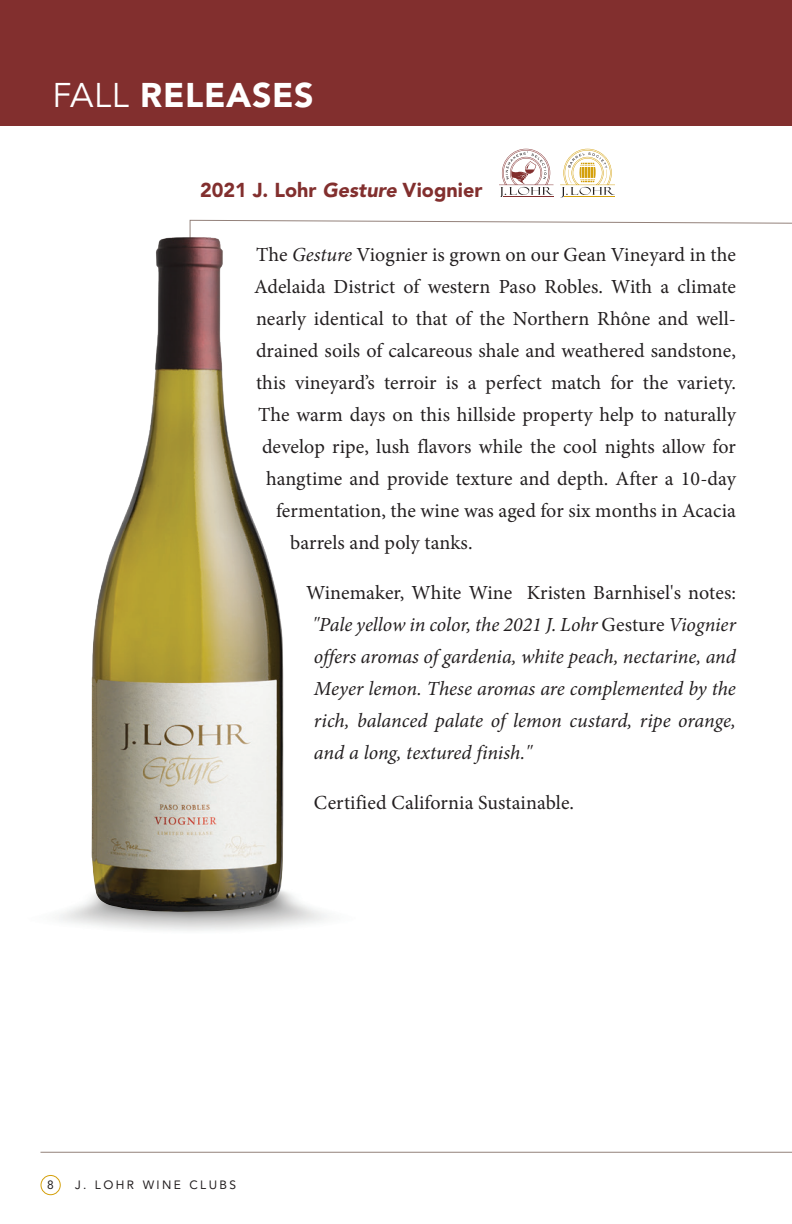
<style>
.page{position:relative;width:792px;height:1224px;background:#fff}
.page>*{position:absolute;margin:0;border:0;box-sizing:border-box;transform-origin:0 0}
.t1{font:900 34px "Avenir LT Std";letter-spacing:.02em;color:#fff}
.t2{font:20px "Minion Pro";letter-spacing:.005em;color:#231f20}
.t3{font:italic 20px/32px "Minion Pro";letter-spacing:-.005em;color:#231f20;text-align:justify}
.t4{font:900 20px "Avenir LT Std";color:#822f2e}
.t5{font:12px "Avenir LT Std";letter-spacing:.2em;color:#231f20}
.s1{font-weight:400}
.s2{font-style:italic}
.s3{font-style:normal}
</style>
<div class="page">
<div style="left:0;top:0;width:792px;height:126px;background:#822f2e"></div>
<hr style="left:40px;top:1152px;width:752px;height:1px;background:#93817a">
<div style="left:41px;top:1175px;width:20px;height:20px;border:1px solid #d4a00c;border-radius:50%"></div>
<hr style="left:503px;top:197px;width:50px;height:1px;background:#822f2e">
<svg style="left:499px;top:149px;width:55px;height:48px"></svg>
<div style="left:471px;top:197px;width:48px;height:12px;background:#fff"></div>
<hr style="left:565px;top:197px;width:50px;height:1px;background:#d4a00c">
<svg style="left:560px;top:149px;width:55px;height:48px"></svg>
<svg style="left:190px;top:220px;width:602px;height:17px"></svg>
<img style="left:91px;top:237px;width:193px;height:675px">
<h1 class="t1" style="left:52px;top:74px;width:263px"><span class="s1">FALL</span> RELEASES</h1>
<p class="t4" style="left:200px;top:178px;width:284px">2021 J. Lohr <span class="s2">Gesture</span> Viognier</p>
<p class="t2" style="left:256px;top:241px;width:482px">The <span class="s2">Gesture</span> Viognier is grown on our Gean Vineyard in the</p>
<p class="t2" style="left:254px;top:273px;width:483px">Adelaida District of western Paso Robles. With a climate</p>
<p class="t2" style="left:256px;top:305px;width:482px">nearly identical to that of the Northern Rhône and well-</p>
<p class="t2" style="left:256px;top:337px;width:481px">drained soils of calcareous shale and weathered sandstone,</p>
<p class="t2" style="left:256px;top:369px;width:481px">this vineyard’s terroir is a perfect match for the variety.</p>
<p class="t2" style="left:258px;top:401px;width:480px">The warm days on this hillside property help to naturally</p>
<p class="t2" style="left:262px;top:433px;width:475px">develop ripe, lush flavors while the cool nights allow for</p>
<p class="t2" style="left:266px;top:465px;width:471px">hangtime and provide texture and depth. After a 10-day</p>
<p class="t2" style="left:276px;top:497px;width:462px">fermentation, the wine was aged for six months in Acacia</p>
<p class="t2" style="left:290px;top:529px;width:184px">barrels and poly tanks.</p>
<p class="t3" style="left:312px;top:577px;width:426px;text-indent:-6px"><span class="s3">Winemaker, White Wine Kristen Barnhisel's notes: </span>"Pale yellow in color, the 2021 J. Lohr <span class="s3">Gesture</span> Viognier offers aromas of gardenia, white peach, nectarine, and Meyer lemon. These aromas are complemented by the rich, balanced palate of lemon custard, ripe orange, and a long, textured finish."</p>
<p class="t2" style="left:314px;top:789px;width:262px">Certified California Sustainable.</p>
<p class="t5" style="left:47px;top:1178px;width:8px">8</p>
<p class="t5" style="left:75px;top:1178px;width:163px">J. LOHR WINE CLUBS</p>
</div>
